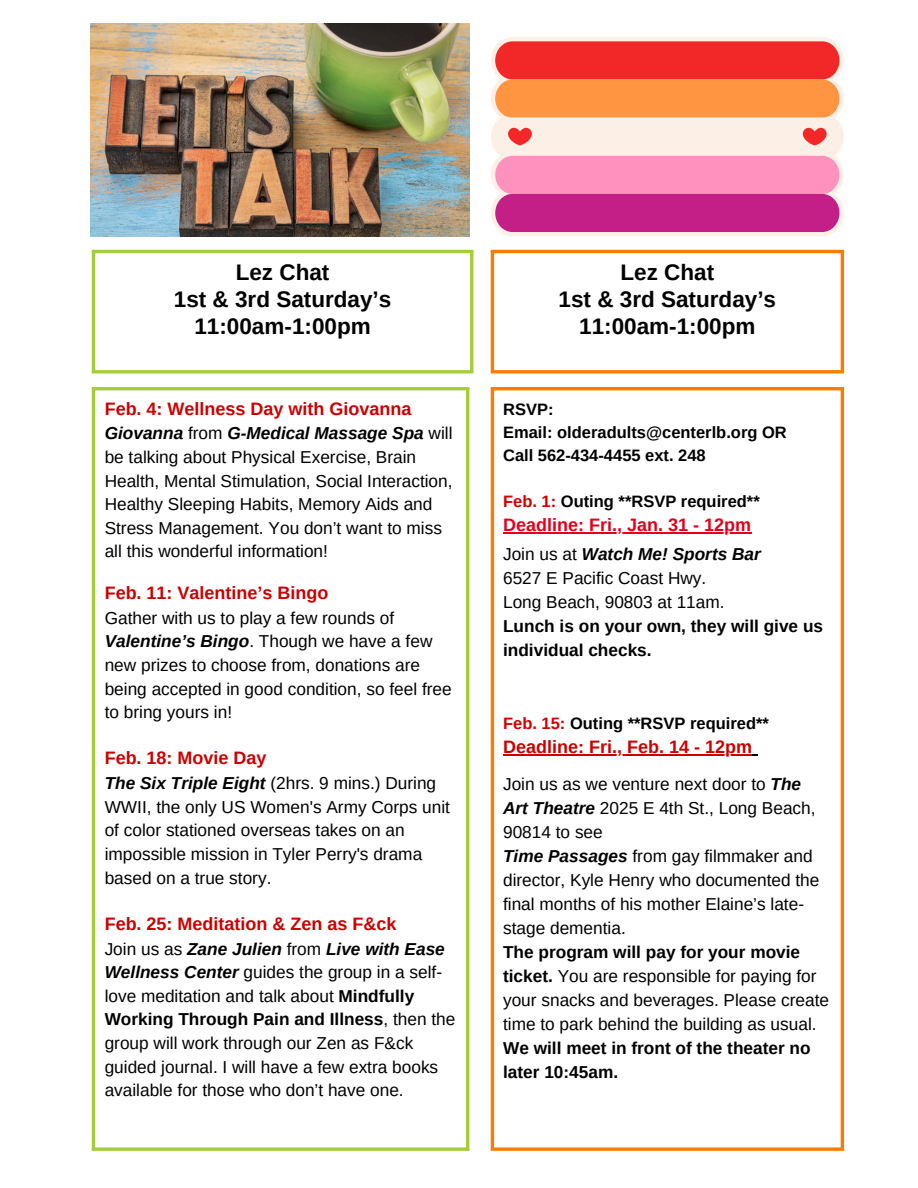
<style>
.page{position:relative;width:918px;height:1188px;background:#fff}
.page>*{position:absolute;margin:0;border:0;box-sizing:border-box;transform-origin:0 0}
.t1{font:700 22.5px "Arimo";color:#000}
.t2{font:700 18px "Arimo";color:#c00}
.t3{font:700 18px "Arimo";color:#e3001a}
.t4{font:17.25px/23.7px "Arimo";color:#000}
.t5{font:700 17.25px/24px "Arimo";color:#000}
.t6{font:italic 700 17.25px "Arimo";color:#000}
.t7{font:700 16.5px "Arimo";color:#000}
.s1{font-weight:700;font-style:italic}
.s2{font-weight:700}
.s3{color:#d00000}
.s4{font-weight:400;font-style:normal}
</style>
<div class="page">
<img style="left:90px;top:24px;width:380px;height:212px">
<hr style="left:491px;top:253px;width:3px;height:117px;background:#fa7c01">
<hr style="left:841px;top:253px;width:3px;height:117px;background:#fa7c01">
<hr style="left:491px;top:250px;width:353px;height:3px;background:#fa7c01">
<hr style="left:491px;top:370px;width:353px;height:3px;background:#fa7c01">
<hr style="left:503px;top:532px;width:248px;height:2px;background:#e3001a">
<hr style="left:503px;top:754px;width:249px;height:2px;background:#c00">
<hr style="left:491px;top:390px;width:3px;height:757px;background:#fa7c01">
<hr style="left:841px;top:390px;width:3px;height:757px;background:#fa7c01">
<hr style="left:491px;top:387px;width:353px;height:3px;background:#fa7c01">
<svg style="left:491px;top:1147px;width:353px;height:4px"></svg>
<svg style="left:491px;top:37px;width:353px;height:199px;fill:#fcefe5"></svg>
<div style="left:495px;top:41px;width:344px;height:38px;background:#f22727;border-radius:18px"></div>
<div style="left:495px;top:80px;width:344px;height:38px;background:#ff9441;border-radius:18px"></div>
<div style="left:495px;top:118px;width:344px;height:38px;background:#fcefe5;border-radius:18px"></div>
<div style="left:495px;top:156px;width:344px;height:38px;background:#ff91bf;border-radius:18px"></div>
<div style="left:495px;top:194px;width:344px;height:38px;background:#c41f86;border-radius:18px"></div>
<svg style="left:508px;top:128px;width:24px;height:17px"></svg>
<svg style="left:803px;top:128px;width:24px;height:17px"></svg>
<hr style="left:92px;top:253px;width:3px;height:117px;background:#a4cd39">
<hr style="left:470px;top:253px;width:3px;height:117px;background:#a4cd39">
<hr style="left:92px;top:250px;width:381px;height:3px;background:#a4cd39">
<hr style="left:92px;top:370px;width:381px;height:3px;background:#a4cd39">
<hr style="left:92px;top:390px;width:3px;height:757px;background:#a4cd39">
<hr style="left:466px;top:390px;width:3px;height:757px;background:#a4cd39">
<hr style="left:92px;top:387px;width:377px;height:3px;background:#a4cd39">
<svg style="left:92px;top:1147px;width:377px;height:4px;background:#b1d457"></svg>
<p class="t1" style="left:236px;top:259px;width:95px">Lez Chat</p>
<p class="t1" style="left:174px;top:286px;width:219px">1st &amp; 3rd Saturday’s</p>
<p class="t1" style="left:194px;top:313px;width:178px">11:00am-1:00pm</p>
<p class="t2" style="left:105px;top:398px;width:308px">Feb. 4: Wellness Day with Giovanna</p>
<p class="t4" style="left:105px;top:421px;width:349px"><span class="s1">Giovanna</span> from <span class="s1">G-Medical Massage Spa</span> will be talking about Physical Exercise, Brain Health, Mental Stimulation, Social Interaction, Healthy Sleeping Habits, Memory Aids and Stress Management. You don’t want to miss all this wonderful information!</p>
<p class="t2" style="left:105px;top:583px;width:225px">Feb. 11: Valentine’s Bingo</p>
<p class="t4" style="left:105px;top:606px;width:349px">Gather with us to play a few rounds of <span class="s1">Valentine’s Bingo</span>. Though we have a few new prizes to choose from, donations are being accepted in good condition, so feel free to bring yours in!</p>
<p class="t2" style="left:105px;top:748px;width:163px">Feb. 18: Movie Day</p>
<p class="t4" style="left:105px;top:771px;width:347px"><span class="s1">The Six Triple Eight</span> (2hrs. 9 mins.) During WWII, the only US Women's Army Corps unit of color stationed overseas takes on an impossible mission in Tyler Perry's drama based on a true story.</p>
<p class="t2" style="left:105px;top:913px;width:293px">Feb. 25: Meditation &amp; Zen as F&amp;ck</p>
<p class="t4" style="left:105px;top:937px;width:352px">Join us as <span class="s1">Zane Julien</span> from <span class="s1">Live with Ease Wellness Center</span> guides the group in a self&shy;love meditation and talk about <span class="s2">Mindfully Working Through Pain and Illness</span>, then the group will work through our Zen as F&amp;ck guided journal. I will have a few extra books available for those who don’t have one.</p>
<p class="t1" style="left:621px;top:259px;width:95px">Lez Chat</p>
<p class="t1" style="left:559px;top:286px;width:219px">1st &amp; 3rd Saturday’s</p>
<p class="t1" style="left:579px;top:313px;width:178px">11:00am-1:00pm</p>
<p class="t7" style="left:503px;top:400px;width:52px">RSVP:</p>
<p class="t7" style="left:503px;top:423px;width:285px">Email: olderadults@centerlb.org OR</p>
<p class="t7" style="left:503px;top:446px;width:204px">Call 562-434-4455 ext. 248</p>
<p class="t7" style="left:503px;top:492px;width:258px"><span class="s3">Feb. 1:</span> Outing **RSVP required**</p>
<p class="t3" style="left:503px;top:515px;width:250px">Deadline: Fri., Jan. 31 - 12pm</p>
<p class="t6" style="left:503px;top:544px;width:259px"><span class="s4">Join us at</span> Watch Me! Sports Bar</p>
<p class="t4" style="left:503px;top:566px;width:205px">6527 E Pacific Coast Hwy.</p>
<p class="t4" style="left:503px;top:590px;width:223px">Long Beach, 90803 at 11am.</p>
<p class="t5" style="left:503px;top:614px;width:322px">Lunch is on your own, they will give us individual checks.</p>
<p class="t7" style="left:503px;top:714px;width:267px"><span class="s3">Feb. 15:</span> Outing **RSVP required**</p>
<p class="t2" style="left:503px;top:737px;width:251px">Deadline: Fri., Feb. 14 - 12pm</p>
<p class="t4" style="left:503px;top:772px;width:314px">Join us as we venture next door to <span class="s1">The<br>Art Theatre</span> 2025 E 4th St., Long Beach,<br>90814 to see</p>
<p class="t4" style="left:503px;top:844px;width:318px"><span class="s1">Time Passages</span> from gay filmmaker and director, Kyle Henry who documented the final months of his mother Elaine’s late&shy;stage dementia.</p>
<p class="t4" style="left:503px;top:940px;width:327px"><span class="s2">The program will pay for your movie ticket.</span> You are responsible for paying for your snacks and beverages. Please create time to park behind the building as usual.</p>
<p class="t5" style="left:503px;top:1036px;width:309px">We will meet in front of the theater no later 10:45am.</p>
</div>
